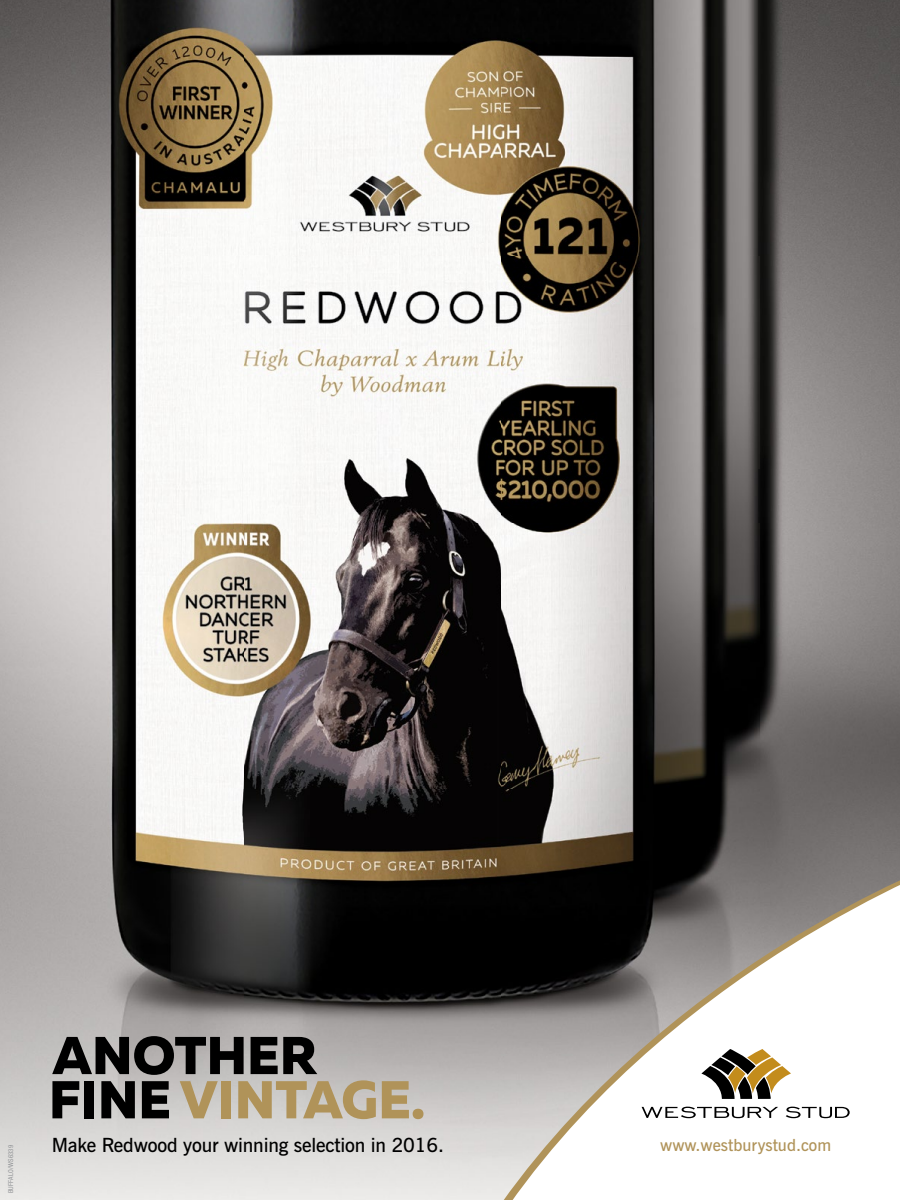
<style>
.page{position:relative;width:900px;height:1200px;background:#fff}
.page>*{position:absolute;margin:0;border:0;box-sizing:border-box;transform-origin:0 0}
.t1{font:53.1px/44.2px "Muller Extra Bold DEMO";color:#000}
.t2{font:600 19.5px "News Gothic BT";letter-spacing:-.01em;color:#000}
.t3{font:600 16.65px "News Gothic BT";color:#b09359}
.t4{font:condensed 6.75px "Helvetica Neue";letter-spacing:.03em;color:#939598}
.s1{color:#b09359}
</style>
<div class="page">
<img style="left:0;top:0;width:900px;height:1200px">
<svg style="left:493px;top:861px;width:407px;height:339px"></svg>
<div style="left:660px;top:1069px;width:240px;height:131px;background:#fff"></div>
<svg style="left:642px;top:1048px;width:208px;height:70px"></svg>
<p class="t4" style="left:7px;top:1193px;width:50px;rotate:-90deg">BUFFALO/WS6339</p>
<h1 class="t1" style="left:49px;top:1032px;width:378px">ANOTHER<br>FINE <span class="s1">VINTAGE.</span></h1>
<p class="t2" style="left:52px;top:1133px;width:394px">Make Redwood your winning selection in 2016.</p>
<p class="t3" style="left:660px;top:1135px;width:173px">www.westburystud.com</p>
</div>
